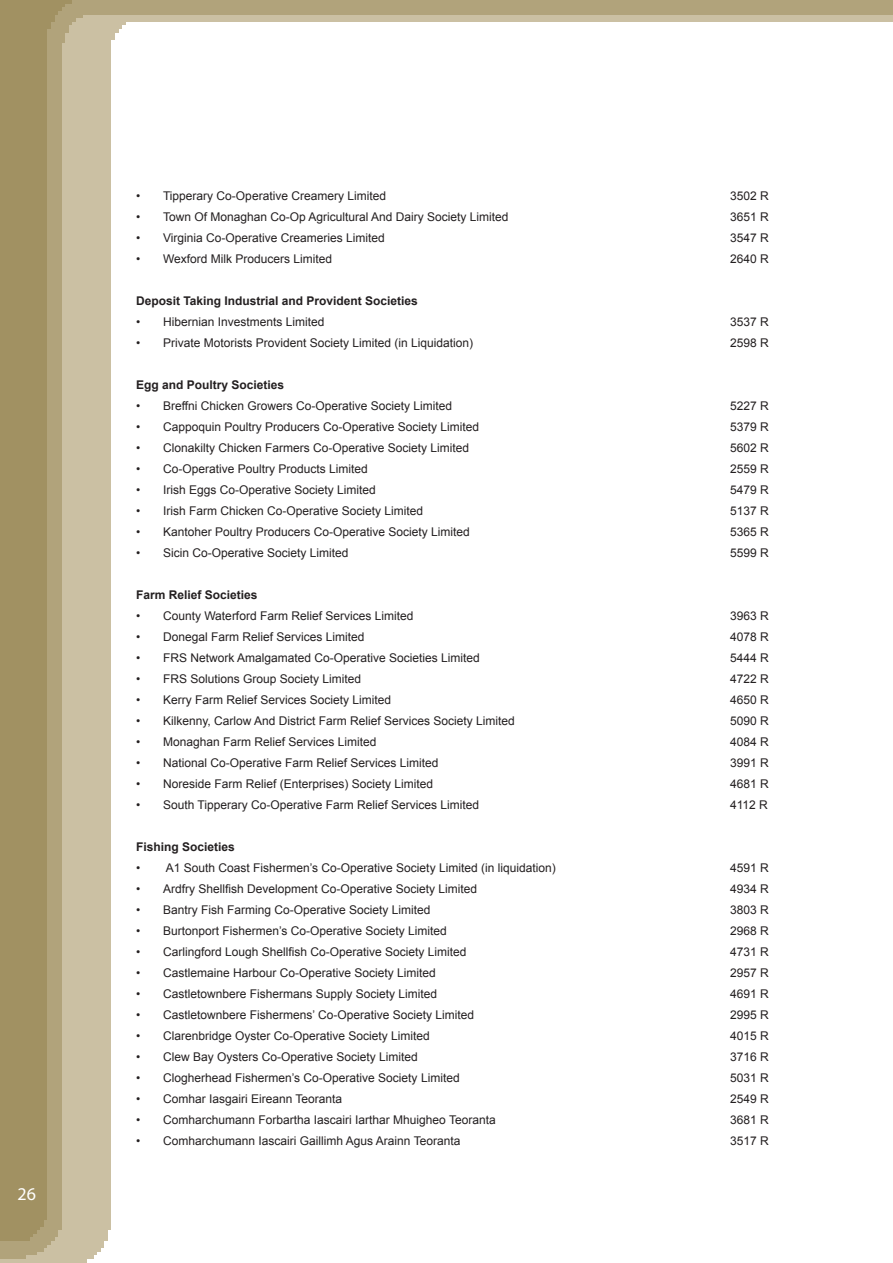
<style>
.page{position:relative;width:893px;height:1263px;background:#fff}
.page>*{position:absolute;margin:0;border:0;box-sizing:border-box;transform-origin:0 0}
.t1{font:18px "Myriad Pro";color:#fff}
.t2{font:12px "Arial";color:#231f20}
.t3{font:700 12px "Arial";color:#231f20}
</style>
<div class="page">
<img style="left:0;top:0;width:893px;height:1263px">
<h1 class="t1" style="left:18px;top:1183px;width:20px">26</h1>
<p class="t2" style="left:136px;top:188px;width:251px">• Tipperary Co-Operative Creamery Limited</p>
<p class="t2" style="left:730px;top:188px;width:40px">3502 R</p>
<p class="t2" style="left:136px;top:209px;width:374px">• Town Of Monaghan Co-Op Agricultural And Dairy Society Limited</p>
<p class="t2" style="left:730px;top:209px;width:40px">3651 R</p>
<p class="t2" style="left:136px;top:230px;width:250px">• Virginia Co-Operative Creameries Limited</p>
<p class="t2" style="left:730px;top:230px;width:40px">3547 R</p>
<p class="t2" style="left:136px;top:251px;width:198px">• Wexford Milk Producers Limited</p>
<p class="t2" style="left:730px;top:251px;width:40px">2640 R</p>
<p class="t3" style="left:136px;top:293px;width:283px">Deposit Taking Industrial and Provident Societies</p>
<p class="t2" style="left:136px;top:314px;width:190px">• Hibernian Investments Limited</p>
<p class="t2" style="left:730px;top:314px;width:40px">3537 R</p>
<p class="t2" style="left:136px;top:335px;width:339px">• Private Motorists Provident Society Limited (in Liquidation)</p>
<p class="t2" style="left:730px;top:335px;width:40px">2598 R</p>
<p class="t3" style="left:136px;top:377px;width:150px">Egg and Poultry Societies</p>
<p class="t2" style="left:136px;top:398px;width:318px">• Breffni Chicken Growers Co-Operative Society Limited</p>
<p class="t2" style="left:730px;top:398px;width:40px">5227 R</p>
<p class="t2" style="left:136px;top:419px;width:345px">• Cappoquin Poultry Producers Co-Operative Society Limited</p>
<p class="t2" style="left:730px;top:419px;width:40px">5379 R</p>
<p class="t2" style="left:136px;top:440px;width:335px">• Clonakilty Chicken Farmers Co-Operative Society Limited</p>
<p class="t2" style="left:730px;top:440px;width:40px">5602 R</p>
<p class="t2" style="left:136px;top:461px;width:233px">• Co-Operative Poultry Products Limited</p>
<p class="t2" style="left:730px;top:461px;width:40px">2559 R</p>
<p class="t2" style="left:136px;top:482px;width:241px">• Irish Eggs Co-Operative Society Limited</p>
<p class="t2" style="left:730px;top:482px;width:40px">5479 R</p>
<p class="t2" style="left:136px;top:503px;width:289px">• Irish Farm Chicken Co-Operative Society Limited</p>
<p class="t2" style="left:730px;top:503px;width:40px">5137 R</p>
<p class="t2" style="left:136px;top:524px;width:335px">• Kantoher Poultry Producers Co-Operative Society Limited</p>
<p class="t2" style="left:730px;top:524px;width:40px">5365 R</p>
<p class="t2" style="left:136px;top:545px;width:214px">• Sicin Co-Operative Society Limited</p>
<p class="t2" style="left:730px;top:545px;width:40px">5599 R</p>
<p class="t3" style="left:136px;top:587px;width:123px">Farm Relief Societies</p>
<p class="t2" style="left:136px;top:608px;width:279px">• County Waterford Farm Relief Services Limited</p>
<p class="t2" style="left:730px;top:608px;width:40px">3963 R</p>
<p class="t2" style="left:136px;top:629px;width:230px">• Donegal Farm Relief Services Limited</p>
<p class="t2" style="left:730px;top:629px;width:40px">4078 R</p>
<p class="t2" style="left:136px;top:650px;width:345px">• FRS Network Amalgamated Co-Operative Societies Limited</p>
<p class="t2" style="left:730px;top:650px;width:40px">5444 R</p>
<p class="t2" style="left:136px;top:671px;width:227px">• FRS Solutions Group Society Limited</p>
<p class="t2" style="left:730px;top:671px;width:40px">4722 R</p>
<p class="t2" style="left:136px;top:692px;width:257px">• Kerry Farm Relief Services Society Limited</p>
<p class="t2" style="left:730px;top:692px;width:40px">4650 R</p>
<p class="t2" style="left:136px;top:713px;width:380px">• Kilkenny, Carlow And District Farm Relief Services Society Limited</p>
<p class="t2" style="left:730px;top:713px;width:40px">5090 R</p>
<p class="t2" style="left:136px;top:734px;width:242px">• Monaghan Farm Relief Services Limited</p>
<p class="t2" style="left:730px;top:734px;width:40px">4084 R</p>
<p class="t2" style="left:136px;top:755px;width:304px">• National Co-Operative Farm Relief Services Limited</p>
<p class="t2" style="left:730px;top:755px;width:40px">3991 R</p>
<p class="t2" style="left:136px;top:776px;width:299px">• Noreside Farm Relief (Enterprises) Society Limited</p>
<p class="t2" style="left:730px;top:776px;width:40px">4681 R</p>
<p class="t2" style="left:136px;top:797px;width:345px">• South Tipperary Co-Operative Farm Relief Services Limited</p>
<p class="t2" style="left:730px;top:797px;width:39px">4112 R</p>
<p class="t3" style="left:136px;top:839px;width:100px">Fishing Societies</p>
<p class="t2" style="left:136px;top:860px;width:421px">• A1 South Coast Fishermen’s Co-Operative Society Limited (in liquidation)</p>
<p class="t2" style="left:730px;top:860px;width:40px">4591 R</p>
<p class="t2" style="left:136px;top:881px;width:343px">• Ardfry Shellfish Development Co-Operative Society Limited</p>
<p class="t2" style="left:730px;top:881px;width:40px">4934 R</p>
<p class="t2" style="left:136px;top:902px;width:296px">• Bantry Fish Farming Co-Operative Society Limited</p>
<p class="t2" style="left:730px;top:902px;width:40px">3803 R</p>
<p class="t2" style="left:136px;top:923px;width:312px">• Burtonport Fishermen’s Co-Operative Society Limited</p>
<p class="t2" style="left:730px;top:923px;width:40px">2968 R</p>
<p class="t2" style="left:136px;top:944px;width:332px">• Carlingford Lough Shellfish Co-Operative Society Limited</p>
<p class="t2" style="left:730px;top:944px;width:40px">4731 R</p>
<p class="t2" style="left:136px;top:965px;width:301px">• Castlemaine Harbour Co-Operative Society Limited</p>
<p class="t2" style="left:730px;top:965px;width:40px">2957 R</p>
<p class="t2" style="left:136px;top:986px;width:303px">• Castletownbere Fishermans Supply Society Limited</p>
<p class="t2" style="left:730px;top:986px;width:40px">4691 R</p>
<p class="t2" style="left:136px;top:1007px;width:340px">• Castletownbere Fishermens’ Co-Operative Society Limited</p>
<p class="t2" style="left:730px;top:1007px;width:40px">2995 R</p>
<p class="t2" style="left:136px;top:1028px;width:295px">• Clarenbridge Oyster Co-Operative Society Limited</p>
<p class="t2" style="left:730px;top:1028px;width:40px">4015 R</p>
<p class="t2" style="left:136px;top:1049px;width:283px">• Clew Bay Oysters Co-Operative Society Limited</p>
<p class="t2" style="left:730px;top:1049px;width:40px">3716 R</p>
<p class="t2" style="left:136px;top:1070px;width:325px">• Clogherhead Fishermen’s Co-Operative Society Limited</p>
<p class="t2" style="left:730px;top:1070px;width:40px">5031 R</p>
<p class="t2" style="left:136px;top:1091px;width:208px">• Comhar Iasgairi Eireann Teoranta</p>
<p class="t2" style="left:730px;top:1091px;width:40px">2549 R</p>
<p class="t2" style="left:136px;top:1112px;width:361px">• Comharchumann Forbartha Iascairi Iarthar Mhuigheo Teoranta</p>
<p class="t2" style="left:730px;top:1112px;width:40px">3681 R</p>
<p class="t2" style="left:136px;top:1133px;width:326px">• Comharchumann Iascairi Gaillimh Agus Arainn Teoranta</p>
<p class="t2" style="left:730px;top:1133px;width:40px">3517 R</p>
</div>
